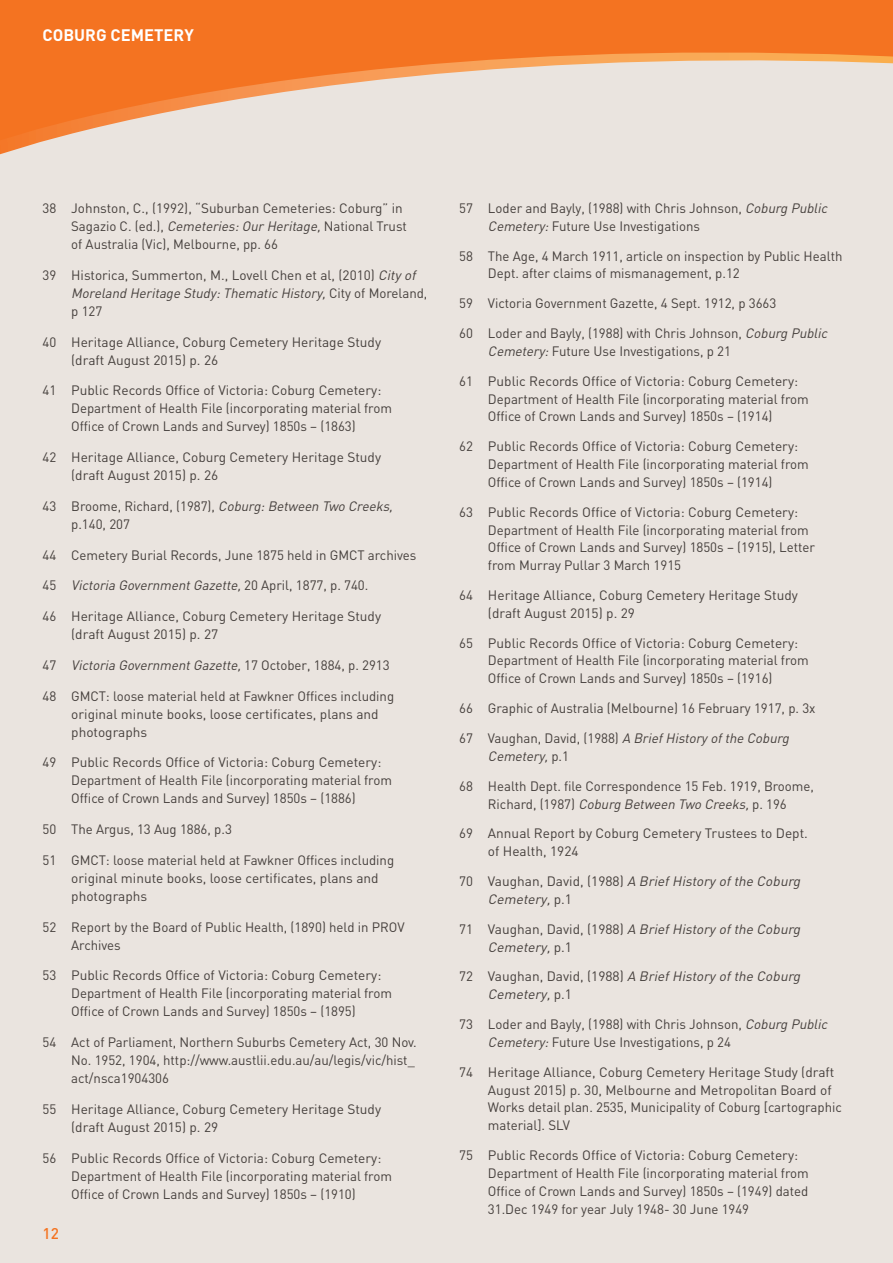
<style>
.page{position:relative;width:893px;height:1263px;background:#eae4df}
.page>*{position:absolute;margin:0;border:0;box-sizing:border-box;transform-origin:0 0}
.t1{font:700 16.5px "DIN";color:#fff}
.t2{font:500 15.3px "DIN";color:#f47321}
.Body_text{font:13.5px/18px "DIN";color:#453f3c}
.Body_text-2{font:italic 13.5px/17.9px "DIN";color:#453f3c}
.s1{font-style:italic}
.s2{font-style:normal}
</style>
<div class="page">
<p class="t1" style="left:43px;top:25px;width:153px">COBURG CEMETERY</p>
<p class="Body_text" style="left:71px;top:199px;width:337px;text-indent:-29px">38 Johnston, C., (1992), “Suburban Cemeteries: Coburg” in<br>Sagazio C. (ed.), <span class="s1">Cemeteries:OurHeritage,</span>National Trust of Australia (Vic), Melbourne, pp. 66</p>
<p class="Body_text" style="left:71px;top:266px;width:358px;text-indent:-29px">39 Historica, Summerton, M., Lovell Chen et al, (2010) <span class="s1">City of<br>Moreland Heritage Study:Thematic History,</span>C i t y o f M o re l a n d , p 127</p>
<p class="Body_text" style="left:71px;top:332px;width:311px;text-indent:-29px">40 Heritage Alliance, Coburg Cemetery Heritage Study (draft August 2015) p. 26</p>
<p class="Body_text" style="left:71px;top:381px;width:322px;text-indent:-29px">41 Public Records Office of Victoria: Coburg Cemetery:<br>Department of Health File (incorporating material from<br>Office of Crown Lands and Survey) 1850s – (1863)</p>
<p class="Body_text" style="left:71px;top:448px;width:311px;text-indent:-29px">42 Heritage Alliance, Coburg Cemetery Heritage Study (draft August 2015) p. 26</p>
<p class="Body_text" style="left:71px;top:497px;width:326px;text-indent:-29px">43 Broome, Richard, (1987), <span class="s1">Coburg:Between Two Creeks, </span>p.140, 207</p>
<p class="Body_text" style="left:43px;top:545px;width:375px">44 Cemetery Burial Records, June 1875 held in GMCT archives</p>
<p class="Body_text-2" style="left:43px;top:576px;width:327px"><span class="s2">4 5</span> Victoria GovernmentGazette,<span class="s2">2 0 A p r i l , 1 8 7 7 , p . 7 4 0 .</span></p>
<p class="Body_text" style="left:71px;top:607px;width:311px;text-indent:-29px">46 Heritage Alliance, Coburg Cemetery Heritage Study (draft August 2015) p. 27</p>
<p class="Body_text-2" style="left:43px;top:656px;width:349px"><span class="s2">4 7</span> Victoria GovernmentGazette,<span class="s2">1 7 O c t o b e r , 1 8 8 4 , p . 2 9 1 3</span></p>
<p class="Body_text" style="left:71px;top:686px;width:324px;text-indent:-29px">48 GMCT: loose material held at Fawkner Offices including original minute books, loose certificates, plans and photographs</p>
<p class="Body_text" style="left:71px;top:753px;width:322px;text-indent:-29px">49 Public Records Office of Victoria: Coburg Cemetery:<br>Department of Health File (incorporating material from<br>Office of Crown Lands and Survey) 1850s – (1886)</p>
<p class="Body_text" style="left:43px;top:820px;width:191px">50 The Argus, 13 Aug 1886, p.3</p>
<p class="Body_text" style="left:71px;top:851px;width:324px;text-indent:-29px">51 GMCT: loose material held at Fawkner Offices including original minute books, loose certificates, plans and photographs</p>
<p class="Body_text" style="left:71px;top:917px;width:335px;text-indent:-29px">52 Report by the Board of Public Health, (1890) held in PROV<br>Archives</p>
<p class="Body_text" style="left:71px;top:966px;width:322px;text-indent:-29px">53 Public Records Office of Victoria: Coburg Cemetery:<br>Department of Health File (incorporating material from<br>Office of Crown Lands and Survey) 1850s – (1895)</p>
<p class="Body_text" style="left:71px;top:1033px;width:347px;text-indent:-29px">54 Act of Parliament, Northern Suburbs Cemetery Act, 30 Nov.<br>No. 1952, 1904, http://www.austlii.edu.au/au/legis/vic/hist_ act/nsca1904306</p>
<p class="Body_text" style="left:71px;top:1100px;width:311px;text-indent:-29px">55 Heritage Alliance, Coburg Cemetery Heritage Study (draft August 2015) p. 29</p>
<p class="Body_text" style="left:71px;top:1148px;width:322px;text-indent:-29px">56 Public Records Office of Victoria: Coburg Cemetery:<br>Department of Health File (incorporating material from<br>Office of Crown Lands and Survey) 1850s – (1910)</p>
<p class="t2" style="left:43px;top:1224px;width:18px">12</p>
<p class="Body_text" style="left:488px;top:199px;width:344px;text-indent:-29px">57 Loder and Bayly, (1988) with Chris Johnson, <span class="s1">Coburg Public<br>Cemetery:</span>Future Use Investigations</p>
<p class="Body_text" style="left:488px;top:247px;width:356px;text-indent:-29px">58 The Age, 4 March 1911, article on inspection by Public Health<br>Dept. after claims of mismanagement, p.12</p>
<p class="Body_text" style="left:459px;top:294px;width:319px">59 Victoria Government Gazette, 4 Sept. 1912, p 3663</p>
<p class="Body_text" style="left:488px;top:324px;width:344px;text-indent:-29px">60 Loder and Bayly, (1988) with Chris Johnson, <span class="s1">Coburg Public<br>Cemetery:</span>Future Use Investigations, p 21</p>
<p class="Body_text" style="left:488px;top:372px;width:322px;text-indent:-29px">61 Public Records Office of Victoria: Coburg Cemetery:<br>Department of Health File (incorporating material from<br>Office of Crown Lands and Survey) 1850s – (1914)</p>
<p class="Body_text" style="left:488px;top:437px;width:322px;text-indent:-29px">62 Public Records Office of Victoria: Coburg Cemetery:<br>Department of Health File (incorporating material from<br>Office of Crown Lands and Survey) 1850s – (1914)</p>
<p class="Body_text" style="left:488px;top:503px;width:328px;text-indent:-29px">63 Public Records Office of Victoria: Coburg Cemetery:<br>Department of Health File (incorporating material from Office of Crown Lands and Survey) 1850s – (1915), Letter from Murray Pullar 3 March 1915</p>
<p class="Body_text" style="left:488px;top:586px;width:311px;text-indent:-29px">64 Heritage Alliance, Coburg Cemetery Heritage Study (draft August 2015) p. 29</p>
<p class="Body_text" style="left:488px;top:634px;width:322px;text-indent:-29px">65 Public Records Office of Victoria: Coburg Cemetery:<br>Department of Health File (incorporating material from<br>Office of Crown Lands and Survey) 1850s – (1916)</p>
<p class="Body_text" style="left:459px;top:699px;width:358px">66 Graphic of Australia (Melbourne) 16 February 1917, p. 3x</p>
<p class="Body_text-2" style="left:488px;top:729px;width:306px;text-indent:-29px"><span class="s2">67 Vaughan, David, (1988)</span> A BriefHistoryofthe Coburg<br>Cemetery,<span class="s2">p . 1</span></p>
<p class="Body_text" style="left:459px;top:777px;width:356px;text-align:center">68 Health Dept. file Correspondence 15 Feb. 1919, Broome,<br>R i c h a rd , ( 1 9 8 7 ) <span class="s1">Coburg Between Two Creeks,</span>p . 1 9 6</p>
<p class="Body_text" style="left:488px;top:824px;width:321px;text-indent:-29px">69 Annual Report by Coburg Cemetery Trustees to Dept. of Health, 1924</p>
<p class="Body_text-2" style="left:488px;top:872px;width:317px;text-indent:-29px"><span class="s2">70 Vaughan, David, (1988)</span> A BriefHistory ofthe Coburg<br>Cemetery,<span class="s2">p . 1</span></p>
<p class="Body_text-2" style="left:488px;top:920px;width:317px;text-indent:-29px"><span class="s2">71 Vaughan, David, (1988)</span> A BriefHistory ofthe Coburg<br>Cemetery,<span class="s2">p . 1</span></p>
<p class="Body_text-2" style="left:488px;top:967px;width:317px;text-indent:-29px"><span class="s2">72 Vaughan, David, (1988)</span> A BriefHistory ofthe Coburg<br>Cemetery,<span class="s2">p . 1</span></p>
<p class="Body_text" style="left:488px;top:1015px;width:344px;text-indent:-29px">73 Loder and Bayly, (1988) with Chris Johnson, <span class="s1">Coburg Public<br>Cemetery:</span>Future Use Investigations, p 24</p>
<p class="Body_text" style="left:488px;top:1063px;width:355px;text-indent:-29px">74 Heritage Alliance, Coburg Cemetery Heritage Study (draft August 2015) p. 30, Melbourne and Metropolitan Board of Works detail plan. 2535, Municipality of Coburg [cartographic material]. SLV</p>
<p class="Body_text" style="left:488px;top:1146px;width:322px;text-indent:-29px">75 Public Records Office of Victoria: Coburg Cemetery:<br>Department of Health File (incorporating material from Office of Crown Lands and Survey) 1850s – (1949) dated 31.Dec 1949 for year July 1948- 30 June 1949</p>
</div>
